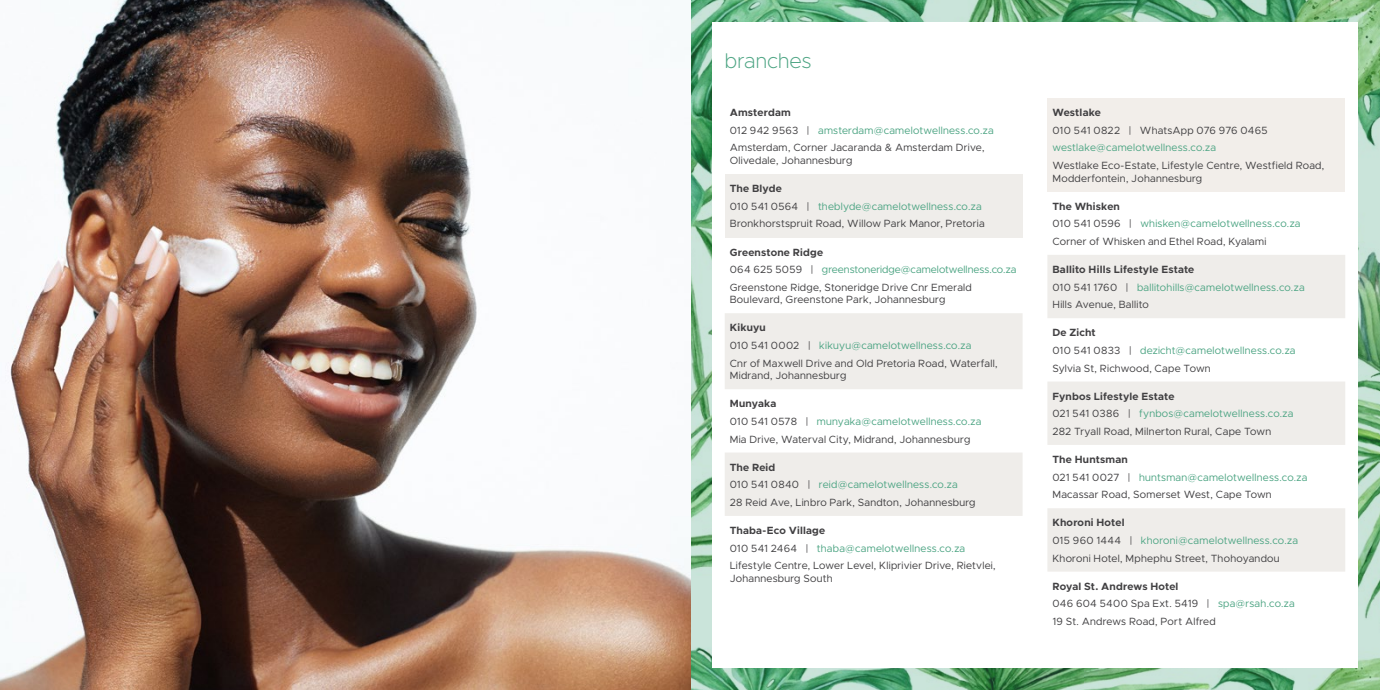
<style>
.page{position:relative;width:1380px;height:690px;background:#fff}
.page>*{position:absolute;margin:0;border:0;box-sizing:border-box;transform-origin:0 0}
.t1{font:200 21px "Metropolis";letter-spacing:.005em;color:#4ea584}
.t2{font:10.5px/17.5px "Metropolis";letter-spacing:.025em;color:#414042}
.t3{font:10.5px/17.5px "Metropolis";letter-spacing:.025em;color:#4ea584}
.t4{font:700 10.5px "Metropolis";letter-spacing:.015em;color:#414042}
.s1{font-weight:700}
.s2{color:#4ea584}
.s3{font-weight:700;color:#414042}
.s4{color:#414042}
</style>
<div class="page">
<img style="left:690px;top:0;width:689px;height:690px">
<div style="left:712px;top:22px;width:645px;height:645px;background:#fff"></div>
<div style="left:724px;top:174px;width:298px;height:63px;background:#efedea"></div>
<svg style="left:725px;top:313px;width:297px;height:203px;fill:#efedea"></svg>
<div style="left:1047px;top:98px;width:297px;height:93px;background:#f2eeea"></div>
<svg style="left:1047px;top:255px;width:297px;height:316px;fill:#efedea"></svg>
<img style="left:0;top:0;width:690px;height:690px">
<h1 class="t1" style="left:724px;top:48px;width:88px">branches</h1>
<p class="t2" style="left:729px;top:104px;width:265px"><span class="s1">Amsterdam<br></span>012 942 9563 | <span class="s2">amsterdam@camelotwellness.co.za<br></span>Amsterdam, Corner Jacaranda &amp; Amsterdam Drive,</p>
<p class="t2" style="left:729px;top:151px;width:124px">Olivedale, Johannesburg</p>
<p class="t2" style="left:729px;top:180px;width:256px"><span class="s1">The Blyde<br></span>010 541 0564 | <span class="s2">theblyde@camelotwellness.co.za<br></span>Bronkhorstspruit Road, Willow Park Manor, Pretoria</p>
<p class="t2" style="left:729px;top:243px;width:288px"><span class="s1">Greenstone Ridge<br></span>064 625 5059 | <span class="s2">greenstoneridge@camelotwellness.co.za<br></span>Greenstone Ridge, Stoneridge Drive Cnr Emerald</p>
<p class="t2" style="left:729px;top:291px;width:217px">Boulevard, Greenstone Park, Johannesburg</p>
<p class="t2" style="left:729px;top:319px;width:269px"><span class="s1">Kikuyu<br></span>010 541 0002 | <span class="s2">kikuyu@camelotwellness.co.za<br></span>Cnr of Maxwell Drive and Old Pretoria Road, Waterfall,</p>
<p class="t2" style="left:729px;top:367px;width:118px">Midrand, Johannesburg</p>
<p class="t2" style="left:729px;top:395px;width:253px"><span class="s1">Munyaka<br></span>010 541 0578 | <span class="s2">munyaka@camelotwellness.co.za<br></span>Mia Drive, Waterval City, Midrand, Johannesburg</p>
<p class="t2" style="left:729px;top:458px;width:247px"><span class="s1">The Reid<br></span>010 541 0840 | <span class="s2">reid@camelotwellness.co.za<br></span>28 Reid Ave, Linbro Park, Sandton, Johannesburg</p>
<p class="t2" style="left:729px;top:521px;width:267px"><span class="s1">Thaba-Eco Village<br></span>010 541 2464 | <span class="s2">thaba@camelotwellness.co.za<br></span>Lifestyle Centre, Lower Level, Kliprivier Drive, Rietvlei,</p>
<p class="t2" style="left:729px;top:569px;width:104px">Johannesburg South</p>
<p class="t4" style="left:1052px;top:106px;width:50px">Westlake</p>
<p class="t2" style="left:1052px;top:121px;width:217px">010 541 0822 | WhatsApp 076 976 0465</p>
<p class="t3" style="left:1052px;top:139px;width:165px">westlake@camelotwellness.co.za</p>
<p class="t2" style="left:1052px;top:159px;width:273px;line-height:12.6px">Westlake Eco-Estate, Lifestyle Centre, Westfield Road,<br>Modderfontein, Johannesburg</p>
<p class="t2" style="left:1052px;top:197px;width:249px"><span class="s1">The Whisken<br></span>010 541 0596 | <span class="s2">whisken@camelotwellness.co.za<br></span>Corner of Whisken and Ethel Road, Kyalami</p>
<p class="t3" style="left:1052px;top:261px;width:254px"><span class="s3">Ballito Hills Lifestyle Estate<br></span><span class="s4">010 541 1760 |</span> ballitohills@camelotwellness.co.za<br><span class="s4">Hills Avenue, Ballito</span></p>
<p class="t2" style="left:1052px;top:324px;width:244px"><span class="s1">De Zicht<br></span>010 541 0833 | <span class="s2">dezicht@camelotwellness.co.za<br></span>Sylvia St, Richwood, Cape Town</p>
<p class="t2" style="left:1052px;top:387px;width:242px"><span class="s1">Fynbos Lifestyle Estate<br></span>021 541 0386 | <span class="s2">fynbos@camelotwellness.co.za<br></span>282 Tryall Road, Milnerton Rural, Cape Town</p>
<p class="t2" style="left:1052px;top:450px;width:256px"><span class="s1">The Huntsman<br></span>021 541 0027 | <span class="s2">huntsman@camelotwellness.co.za<br></span>Macassar Road, Somerset West, Cape Town</p>
<p class="t2" style="left:1052px;top:514px;width:247px"><span class="s1">Khoroni Hotel<br></span>015 960 1444 | <span class="s2">khoroni@camelotwellness.co.za<br></span>Khoroni Hotel, Mphephu Street, Thohoyandou</p>
<p class="t2" style="left:1052px;top:577px;width:244px"><span class="s1">Royal St. Andrews Hotel<br></span>046 604 5400 Spa Ext. 5419 | <span class="s2">spa@rsah.co.za<br></span>19 St. Andrews Road, Port Alfred</p>
</div>
